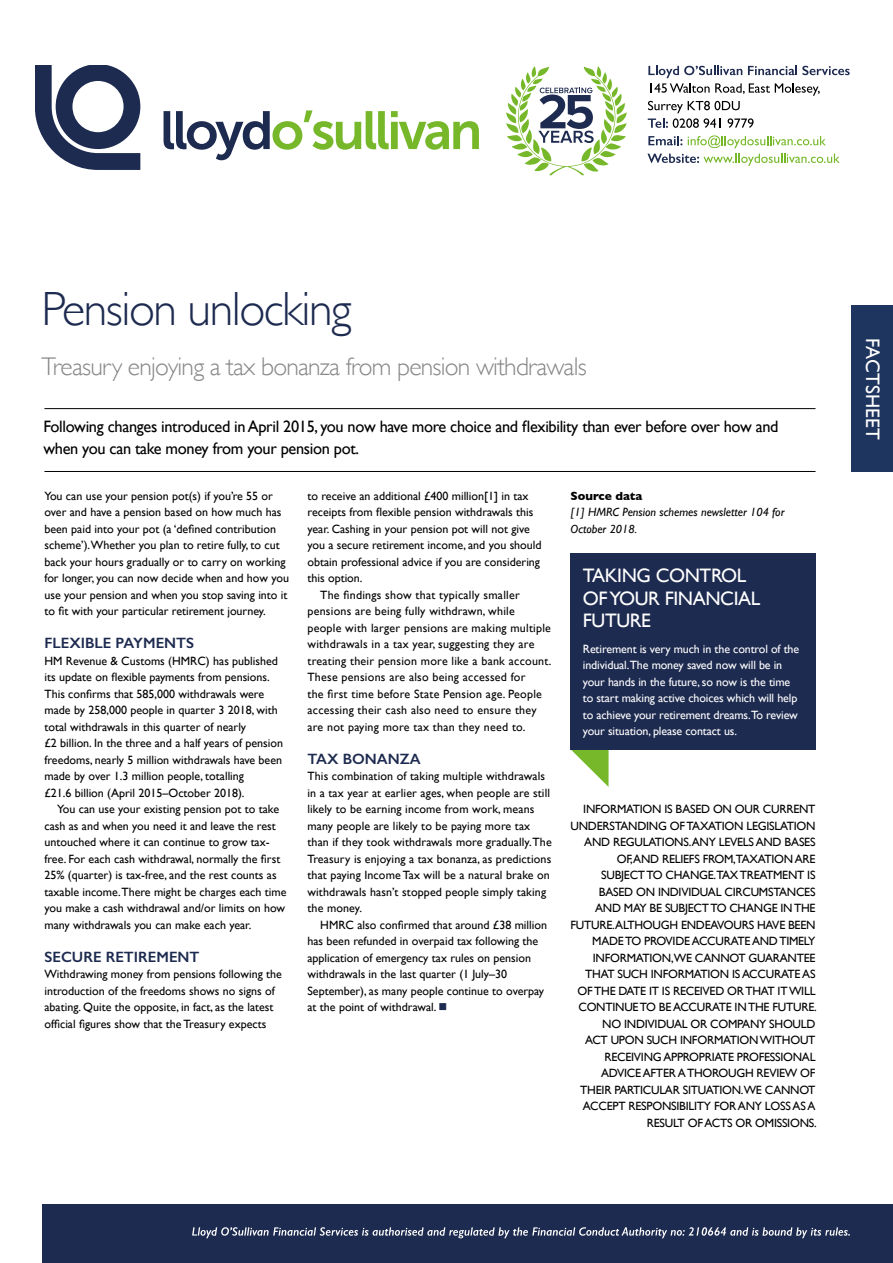
<style>
.page{position:relative;width:893px;height:1263px;background:#fff}
.page>*{position:absolute;margin:0;border:0;box-sizing:border-box;transform-origin:0 0}
.t1{font:300 48px "Gill Sans";letter-spacing:-.03em;color:#1e2b50}
.t2{font:300 25.5px "Gill Sans";letter-spacing:-.03em;color:#878787}
.t3{font:19.5px/22.5px "Gill Sans";letter-spacing:-.02em;color:#fff}
.t4{font:19.5px "Gill Sans";letter-spacing:.01em;color:#fff}
.t5{font:16.5px/22.5px "Gill Sans";letter-spacing:-.02em;color:#000}
.t6{font:600 15px "Gill Sans";color:#1e2b50}
.t7{font:12px/16.5px "Gill Sans";color:#000}
.t8{font:12px/16.5px "Gill Sans";letter-spacing:-.02em;color:#000;text-align:right}
.t9{font:12px "Gill Sans";letter-spacing:.02em;color:#000}
.t10{font:12px/16.5px "Gill Sans";letter-spacing:-.01em;color:#fff}
.t11{font:italic 12px/16.5px "Gill Sans";color:#000}
.t12{font:700 12px "Gill Sans";color:#000}
.s1{color:#1e2b50}
</style>
<div class="page">
<hr style="left:44px;top:471px;width:771px;height:1px;background:#000">
<hr style="left:44px;top:408px;width:771px;height:1px;background:#000">
<svg style="left:571px;top:750px;width:38px;height:37px"></svg>
<div style="left:570px;top:553px;width:245px;height:197px;background:#1e2b50"></div>
<div style="left:851px;top:306px;width:42px;height:166px;background:#1e355f"></div>
<div style="left:43px;top:1204px;width:850px;height:59px;background:#1e2b50"></div>
<svg style="left:648px;top:66px;width:202px;height:62px"></svg>
<svg style="left:648px;top:136px;width:34px;height:9px"></svg>
<svg style="left:688px;top:135px;width:138px;height:13px"></svg>
<svg style="left:647px;top:154px;width:193px;height:12px"></svg>
<svg style="left:192px;top:1227px;width:658px;height:11px"></svg>
<svg style="left:164px;top:110px;width:315px;height:50px"></svg>
<svg style="left:35px;top:65px;width:105px;height:105px"></svg>
<svg style="left:506px;top:66px;width:121px;height:109px"></svg>
<h1 class="t1" style="left:42px;top:282px;width:312px">Pension unlocking</h1>
<h2 class="t2" style="left:42px;top:352px;width:547px">Treasury enjoying a tax bonanza from pension withdrawals</h2>
<h3 class="t5" style="left:43px;top:415px;width:736px">Following changes introduced in April 2015, you now have more choice and flexibility than ever before over how and when you can take money from your pension pot.</h3>
<p class="t7" style="left:44px;top:487px;width:246px">You can use your pension pot(s) if you’re 55 or over and have a pension based on how much has been paid into your pot (a ‘defined contribution scheme’).Whether you plan to retire fully, to cut back your hours gradually or to carry on working for longer, you can now decide when and how you use your pension and when you stop saving into it to fit with your particular retirement journey.</p>
<p class="t6" style="left:44px;top:634px;width:151px">FLEXIBLE PAYMENTS</p>
<p class="t7" style="left:44px;top:652px;width:240px">HM Revenue &amp; Customs (HMRC) has published its update on flexible payments from pensions.<br>This confirms that 585,000 withdrawals were made by 258,000 people in quarter 3 2018, with total withdrawals in this quarter of nearly<br>£2 billion. In the three and a half years of pension freedoms, nearly 5 million withdrawals have been made by over 1.3 million people, totalling<br>£21.6 billion (April 2015–October 2018).</p>
<p class="t7" style="left:44px;top:801px;width:244px;text-indent:13px">You can use your existing pension pot to take cash as and when you need it and leave the rest untouched where it can continue to grow tax&shy;free. For each cash withdrawal, normally the first 25% (quarter) is tax-free, and the rest counts as taxable income.There might be charges each time you make a cash withdrawal and/or limits on how many withdrawals you can make each year.</p>
<p class="t6" style="left:44px;top:947px;width:157px">SECURE RETIREMENT</p>
<p class="t7" style="left:44px;top:966px;width:239px">Withdrawing money from pensions following the introduction of the freedoms shows no signs of abating. Quite the opposite, in fact, as the latest official figures show that the Treasury expects</p>
<p class="t7" style="left:307px;top:487px;width:223px">to receive an additional £400 million[1] in tax</p>
<p class="t7" style="left:307px;top:504px;width:227px">receipts from flexible pension withdrawals this</p>
<p class="t7" style="left:307px;top:520px;width:224px">year. Cashing in your pension pot will not give</p>
<p class="t7" style="left:307px;top:537px;width:236px">you a secure retirement income, and you should</p>
<p class="t7" style="left:307px;top:553px;width:234px">obtain professional advice if you are considering</p>
<p class="t7" style="left:307px;top:570px;width:57px">this option.</p>
<p class="t9" style="left:320px;top:587px;width:201px">The findings show that typically smaller</p>
<p class="t9" style="left:307px;top:604px;width:209px">pensions are being fully withdrawn, while</p>
<p class="t9" style="left:307px;top:620px;width:245px">people with larger pensions are making multiple</p>
<p class="t9" style="left:307px;top:637px;width:228px">withdrawals in a tax year, suggesting they are</p>
<p class="t9" style="left:307px;top:653px;width:245px">treating their pension more like a bank account.</p>
<p class="t9" style="left:307px;top:670px;width:220px">These pensions are also being accessed for</p>
<p class="t9" style="left:307px;top:686px;width:236px">the first time before State Pension age. People</p>
<p class="t9" style="left:307px;top:703px;width:231px">accessing their cash also need to ensure they</p>
<p class="t9" style="left:307px;top:719px;width:219px">are not paying more tax than they need to.</p>
<p class="t6" style="left:307px;top:749px;width:115px">TAX BONANZA</p>
<p class="t7" style="left:307px;top:768px;width:246px">This combination of taking multiple withdrawals in a tax year at earlier ages, when people are still likely to be earning income from work, means many people are likely to be paying more tax than if they took withdrawals more gradually. The Treasury is enjoying a tax bonanza, as predictions that paying Income Tax will be a natural brake on withdrawals hasn’t stopped people simply taking the money.</p>
<p class="t7" style="left:307px;top:916px;width:241px;text-indent:13px">HMRC also confirmed that around £38 million has been refunded in overpaid tax following the application of emergency tax rules on pension withdrawals in the last quarter (1 July–30<br>September), as many people continue to overpay at the point of withdrawal. <span class="s1">■</span></p>
<p class="t12" style="left:570px;top:488px;width:73px">Source data</p>
<p class="t11" style="left:570px;top:504px;width:215px">[1] HMRC Pension schemes newsletter 104 for<br>October 2018.</p>
<h3 class="t3" style="left:583px;top:564px;width:179px">TAKING CONTROL<br>OF YOUR FINANCIAL<br>FUTURE</h3>
<p class="t10" style="left:583px;top:640px;width:218px">Retirement is very much in the control of the individual.The money saved now will be in your hands in the future, so now is the time to start making active choices which will help to achieve your retirement dreams.To review your situation, please contact us.</p>
<p class="t8" style="left:570px;top:801px;width:248px">INFORMATION IS BASED ON OUR CURRENT UNDERSTANDING OF TAXATION LEGISLATION AND REGULATIONS.ANY LEVELS AND BASES OF,AND RELIEFS FROM,TAXATION ARE<br>SUBJECT TO CHANGE.TAX TREATMENT IS BASED ON INDIVIDUAL CIRCUMSTANCES<br>AND MAY BE SUBJECT TO CHANGE IN THE FUTURE.ALTHOUGH ENDEAVOURS HAVE BEEN MADE TO PROVIDE ACCURATE AND TIMELY INFORMATION,WE CANNOT GUARANTEE THAT SUCH INFORMATION IS ACCURATE AS OF THE DATE IT IS RECEIVED OR THAT IT WILL CONTINUE TO BE ACCURATE IN THE FUTURE.<br>NO INDIVIDUAL OR COMPANY SHOULD<br>ACT UPON SUCH INFORMATION WITHOUT RECEIVING APPROPRIATE PROFESSIONAL ADVICE AFTER A THOROUGH REVIEW OF THEIR PARTICULAR SITUATION.WE CANNOT ACCEPT RESPONSIBILITY FOR ANY LOSS AS A RESULT OF ACTS OR OMISSIONS.</p>
<h3 class="t4" style="left:884px;top:338px;width:104px;rotate:90deg">FACTSHEET</h3>
</div>
